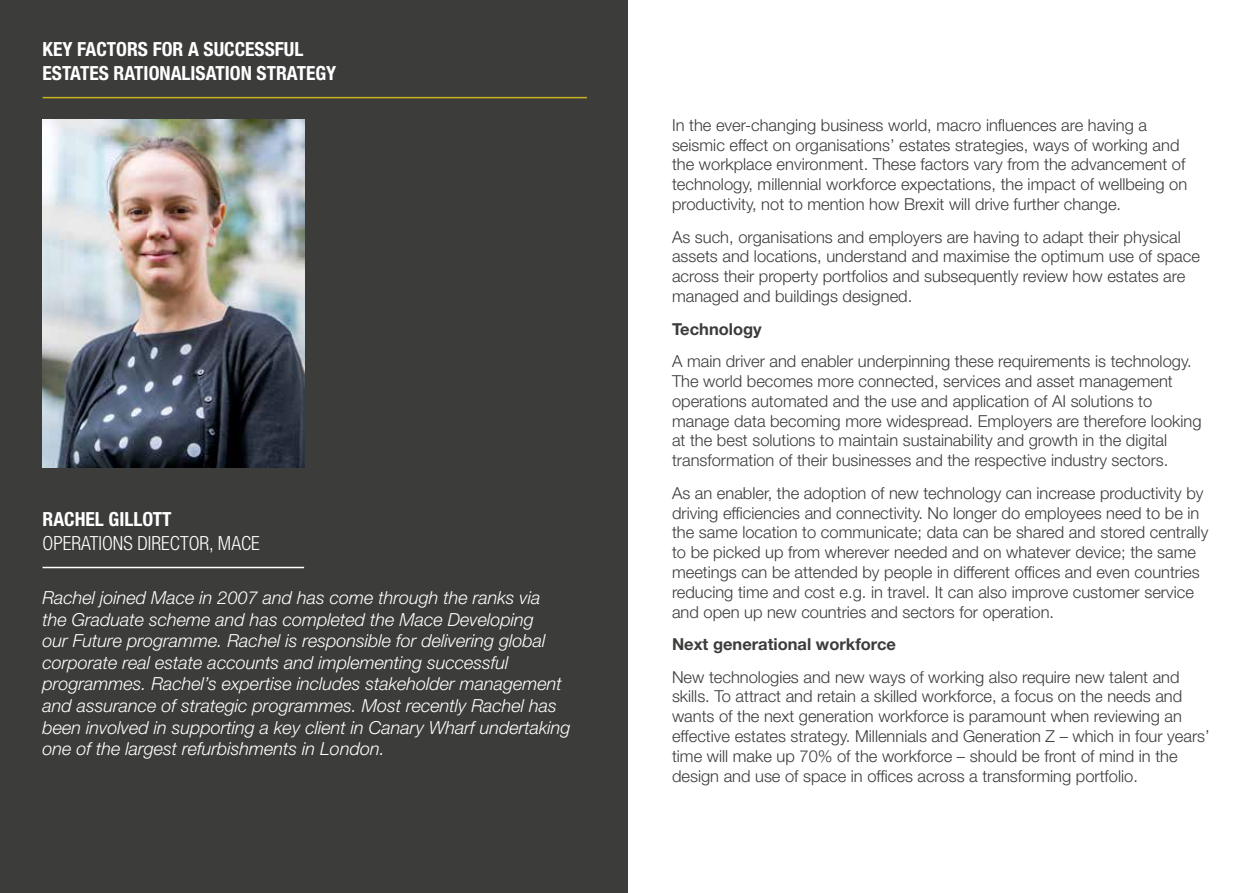
<style>
.page{position:relative;width:1259px;height:893px;background:#fff}
.page>*{position:absolute;margin:0;border:0;box-sizing:border-box;transform-origin:0 0}
.t1{font:700 condensed 19.5px/23.4px "Helvetica Neue LT Std";color:#fff}
.t2{font:300 condensed 19.5px "Helvetica Neue LT Std";color:#fff}
.t3{font:italic 300 18px/21.6px "Helvetica Neue LT Std";color:#fff}
.t4{font:300 16.5px/19.8px "Helvetica Neue LT Std";color:#3c3c3b}
.t5{font:700 16.5px "Helvetica Neue LT Std";color:#3c3c3b}
</style>
<div class="page">
<div style="left:0;top:0;width:628px;height:893px;background:#3c3c3b"></div>
<hr style="left:43px;top:97px;width:544px;height:1px;background:#c7b51f">
<hr style="left:43px;top:567px;width:261px;height:1px;background:#fff">
<img style="left:43px;top:119px;width:261px;height:349px">
<p class="t1" style="left:43px;top:38px;width:295px">KEY FACTORS FOR A SUCCESSFUL<br>ESTATES RATIONALISATION STRATEGY</p>
<p class="t1" style="left:43px;top:507px;width:131px">RACHEL GILLOTT</p>
<p class="t2" style="left:43px;top:532px;width:219px">OPERATIONS DIRECTOR, MACE</p>
<p class="t3" style="left:43px;top:586px;width:529px">Rachel joined Mace in 2007 and has come through the ranks via<br>the Graduate scheme and has completed the Mace Developing<br>our Future programme. Rachel is responsible for delivering global corporate real estate accounts and implementing successful programmes. Rachel’s expertise includes stakeholder management and assurance of strategic programmes. Most recently Rachel has been involved in supporting a key client in Canary Wharf undertaking one of the largest refurbishments in London.</p>
<p class="t4" style="left:672px;top:115px;width:517px">In the ever-changing business world, macro influences are having a seismic effect on organisations’ estates strategies, ways of working and the workplace environment. These factors vary from the advancement of technology, millennial workforce expectations, the impact of wellbeing on productivity, not to mention how Brexit will drive further change.</p>
<p class="t4" style="left:672px;top:226px;width:529px">As such, organisations and employers are having to adapt their physical assets and locations, understand and maximise the optimum use of space across their property portfolios and subsequently review how estates are managed and buildings designed.</p>
<p class="t5" style="left:672px;top:318px;width:91px">Technology</p>
<p class="t4" style="left:672px;top:351px;width:531px">A main driver and enabler underpinning these requirements is technology.<br>The world becomes more connected, services and asset management operations automated and the use and application of AI solutions to manage data becoming more widespread. Employers are therefore looking at the best solutions to maintain sustainability and growth in the digital transformation of their businesses and the respective industry sectors.</p>
<p class="t4" style="left:672px;top:483px;width:538px">As an enabler, the adoption of new technology can increase productivity by driving efficiencies and connectivity. No longer do employees need to be in the same location to communicate; data can be shared and stored centrally to be picked up from wherever needed and on whatever device; the same meetings can be attended by people in different offices and even countries reducing time and cost e.g. in travel. It can also improve customer service and open up new countries and sectors for operation.</p>
<p class="t5" style="left:672px;top:634px;width:225px">Next generational workforce</p>
<p class="t4" style="left:672px;top:666px;width:539px">New technologies and new ways of working also require new talent and skills. To attract and retain a skilled workforce, a focus on the needs and wants of the next generation workforce is paramount when reviewing an effective estates strategy. Millennials and Generation Z – which in four years’ time will make up 70% of the workforce – should be front of mind in the design and use of space in offices across a transforming portfolio.</p>
</div>
